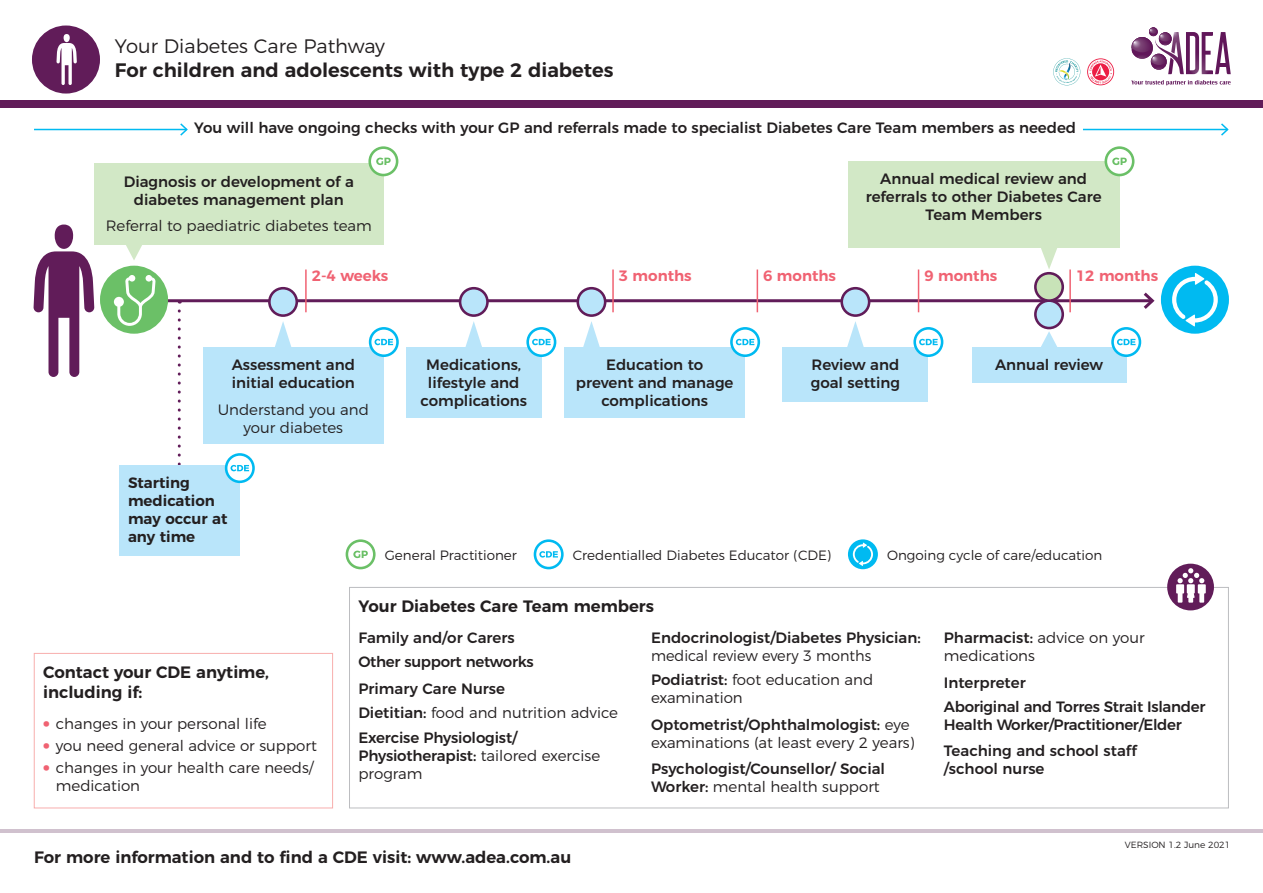
<style>
.page{position:relative;width:1263px;height:893px;background:#fff}
.page>*{position:absolute;margin:0;border:0;box-sizing:border-box;transform-origin:0 0}
.t1{font:600 19.5px/24px "Montserrat";color:#231f20}
.t2{font:600 16.5px/19.5px "Montserrat";color:#231f20}
.t3{font:500 15px/18px "Montserrat";color:#231f20}
.t4{font:300 15px/18px "Montserrat";color:#231f20}
.t5{font:500 15px/24.3px "Montserrat";letter-spacing:-.02em;color:#231f20}
.t6{font:600 15px "Montserrat";color:#f06272}
.t7{font:600 15px/18px "Montserrat";color:#231f20}
.t8{font:300 13.5px "Montserrat";color:#231f20}
.t9{font:300 9px "Montserrat";color:#231f20}
.s1{font-weight:300}
.s2{font-weight:900;font-size:18px;color:#f06272}
.s3{font-weight:500}
</style>
<div class="page">
<hr style="left:106px;top:299px;width:1046px;height:3px;background:#611c59">
<svg style="left:1140px;top:292px;width:15px;height:17px"></svg>
<div style="left:460px;top:288px;width:27px;height:28px;background:#b9e5fa;border-radius:50%"></div>
<div style="left:459px;top:287px;width:30px;height:30px;border:3px solid #611c59;border-radius:50%"></div>
<svg style="left:1087px;top:58px;width:27px;height:27px"></svg>
<div style="left:0;top:100px;width:1263px;height:8px;background:#611c59"></div>
<hr style="left:0;top:829px;width:1263px;height:3px;background:#d0c1ce">
<svg style="left:1131px;top:27px;width:100px;height:47px"></svg>
<svg style="left:1131px;top:80px;width:100px;height:5px"></svg>
<svg style="left:1053px;top:58px;width:27px;height:28px"></svg>
<div style="left:1161px;top:266px;width:68px;height:68px;background:#00baf1;border-radius:50%"></div>
<svg style="left:1172px;top:273px;width:46px;height:54px"></svg>
<hr style="left:34px;top:129px;width:153px;height:1px;background:#00baf1">
<svg style="left:179px;top:123px;width:9px;height:13px"></svg>
<hr style="left:1083px;top:129px;width:144px;height:1px;background:#00baf1">
<svg style="left:1219px;top:123px;width:10px;height:13px"></svg>
<div style="left:578px;top:288px;width:27px;height:28px;background:#b9e5fa;border-radius:50%"></div>
<div style="left:576px;top:287px;width:30px;height:30px;border:3px solid #611c59;border-radius:50%"></div>
<div style="left:842px;top:288px;width:27px;height:28px;background:#b9e5fa;border-radius:50%"></div>
<div style="left:840px;top:287px;width:30px;height:30px;border:3px solid #611c59;border-radius:50%"></div>
<div style="left:1035px;top:301px;width:28px;height:27px;background:#b9e5fa;border-radius:50%"></div>
<div style="left:1034px;top:299px;width:30px;height:30px;border:3px solid #611c59;border-radius:50%"></div>
<div style="left:1035px;top:273px;width:28px;height:28px;background:#c8e3b8;border-radius:50%"></div>
<div style="left:1034px;top:272px;width:30px;height:30px;border:3px solid #611c59;border-radius:50%"></div>
<hr style="left:1069px;top:269px;width:2px;height:43px;background:#f06272">
<hr style="left:612px;top:269px;width:2px;height:43px;background:#f06272">
<hr style="left:757px;top:269px;width:1px;height:43px;background:#f06272">
<hr style="left:918px;top:269px;width:1px;height:43px;background:#f06272">
<svg style="left:1106px;top:148px;width:27px;height:27px"></svg>
<div style="left:1104px;top:146px;width:30px;height:30px;border:3px solid #6bc067;border-radius:50%"></div>
<svg style="left:848px;top:158px;width:279px;height:111px"></svg>
<div style="left:369px;top:327px;width:30px;height:30px;border:3px solid #00baf1;border-radius:50%"></div>
<div style="left:526px;top:327px;width:30px;height:30px;border:3px solid #00baf1;border-radius:50%"></div>
<svg style="left:406px;top:321px;width:145px;height:97px"></svg>
<svg style="left:731px;top:328px;width:28px;height:28px"></svg>
<div style="left:730px;top:327px;width:30px;height:30px;border:3px solid #00baf1;border-radius:50%"></div>
<svg style="left:564px;top:321px;width:190px;height:97px"></svg>
<div style="left:913px;top:327px;width:30px;height:30px;border:3px solid #00baf1;border-radius:50%"></div>
<svg style="left:782px;top:321px;width:156px;height:80px"></svg>
<svg style="left:1112px;top:328px;width:28px;height:28px"></svg>
<div style="left:1111px;top:327px;width:30px;height:30px;border:3px solid #00baf1;border-radius:50%"></div>
<svg style="left:972px;top:331px;width:163px;height:51px"></svg>
<div style="left:349px;top:587px;width:880px;height:221px;border:1px solid #bcbdc0"></div>
<div style="left:1167px;top:564px;width:47px;height:46px;background:#611c59;border-radius:50%"></div>
<svg style="left:1176px;top:568px;width:30px;height:35px"></svg>
<svg style="left:370px;top:148px;width:27px;height:27px"></svg>
<div style="left:368px;top:146px;width:30px;height:30px;border:3px solid #6bc067;border-radius:50%"></div>
<div style="left:32px;top:26px;width:68px;height:68px;background:#611c59;border-radius:50%"></div>
<svg style="left:56px;top:43px;width:21px;height:42px"></svg>
<div style="left:64px;top:34px;width:6px;height:8px;background:#fff;border-radius:50%"></div>
<div style="left:34px;top:653px;width:299px;height:155px;border:1px solid #f8aead"></div>
<div style="left:346px;top:539px;width:30px;height:30px;border:3px solid #6bc067;border-radius:50%"></div>
<svg style="left:33px;top:158px;width:360px;height:400px"></svg>
<div style="left:534px;top:539px;width:30px;height:30px;border:3px solid #00baf1;border-radius:50%"></div>
<svg style="left:539px;top:551px;width:19px;height:7px"></svg>
<svg style="left:848px;top:539px;width:30px;height:30px"></svg>
<svg style="left:853px;top:542px;width:20px;height:24px"></svg>
<p class="t1" style="left:115px;top:32px;width:500px"><span class="s1">Your Diabetes Care Pathway<br></span>For children and adolescents with type 2 diabetes</p>
<p class="t3" style="left:194px;top:117px;width:883px">You will have ongoing checks with your GP and referrals made to specialist Diabetes Care Team members as needed</p>
<p class="t3" style="left:124px;top:171px;width:232px;text-align:center">Diagnosis or development of a diabetes management plan</p>
<p class="t4" style="left:106px;top:216px;width:268px">Referral to paediatric diabetes team</p>
<p class="t3" style="left:866px;top:169px;width:237px;text-align:center">Annual medical review and referrals to other Diabetes Care<br>Team Members</p>
<p class="t6" style="left:312px;top:263px;width:78px">2-4 weeks</p>
<p class="t6" style="left:619px;top:263px;width:74px">3 months</p>
<p class="t6" style="left:763px;top:263px;width:74px">6 months</p>
<p class="t6" style="left:924px;top:263px;width:74px">9 months</p>
<p class="t6" style="left:1076px;top:263px;width:84px">12 months</p>
<p class="t3" style="left:232px;top:355px;width:125px">Assessment and initial education</p>
<p class="t4" style="left:218px;top:399px;width:153px;text-align:center">Understand you and your diabetes</p>
<p class="t7" style="left:128px;top:473px;width:101px">Starting medication may occur at any time</p>
<p class="t3" style="left:576px;top:355px;width:159px;text-align:center">Education to prevent and manage complications</p>
<p class="t3" style="left:420px;top:355px;width:108px;text-align:center">Medications, lifestyle and complications</p>
<p class="t3" style="left:811px;top:355px;width:91px">Review and goal setting</p>
<p class="t3" style="left:995px;top:355px;width:110px">Annual review</p>
<p class="t8" style="left:385px;top:545px;width:134px">General Practitioner</p>
<p class="t8" style="left:573px;top:544px;width:260px">Credentialled Diabetes Educator (CDE)</p>
<p class="t8" style="left:887px;top:544px;width:217px">Ongoing cycle of care/education</p>
<p class="t2" style="left:43px;top:661px;width:227px">Contact your CDE anytime, including if:</p>
<p class="t4" style="left:43px;top:713px;width:225px"><span class="s2">•</span> changes in your personal life</p>
<p class="t4" style="left:43px;top:735px;width:275px"><span class="s2">•</span> you need general advice or support</p>
<p class="t4" style="left:56px;top:757px;width:259px;text-indent:-13px"><span class="s2">•</span> changes in your health care needs/ medication</p>
<p class="t2" style="left:358px;top:595px;width:297px">Your Diabetes Care Team members</p>
<p class="t5" style="left:358px;top:624px;width:177px">Family and/or Carers<br>Other support networks</p>
<p class="t3" style="left:358px;top:675px;width:261px;line-height:24.3px">Primary Care Nurse<br>Dietitian: <span class="s1">food and nutrition advice<br></span>Exercise Physiologist/</p>
<p class="t4" style="left:358px;top:745px;width:243px"><span class="s3">Physiotherapist:</span> tailored exercise program</p>
<p class="t3" style="left:651px;top:627px;width:271px">Endocrinologist/Diabetes Physician: <span class="s1">medical review every 3 months</span></p>
<p class="t4" style="left:651px;top:670px;width:224px"><span class="s3">Podiatrist:</span> foot education and examination</p>
<p class="t4" style="left:651px;top:714px;width:265px"><span class="s3">Optometrist/Ophthalmologist:</span> eye examinations (at least every 2 years)</p>
<p class="t3" style="left:651px;top:759px;width:235px">Psychologist/Counsellor/ Social<br>Worker: <span class="s1">mental health support</span></p>
<p class="t2" style="left:34px;top:846px;width:539px">For more information and to find a CDE visit: www.adea.com.au</p>
<p class="t4" style="left:944px;top:627px;width:202px"><span class="s3">Pharmacist:</span> advice on your medications</p>
<p class="t5" style="left:944px;top:669px;width:263px">Interpreter<br>Aboriginal and Torres Strait Islander</p>
<p class="t5" style="left:944px;top:710px;width:240px;line-height:26.5px">Health Worker/Practitioner/Elder<br>Teaching and school staff</p>
<p class="t3" style="left:944px;top:759px;width:102px">/school nurse</p>
<p class="t9" style="left:1125px;top:837px;width:107px">VERSION 1.2 June 2021</p>
</div>
